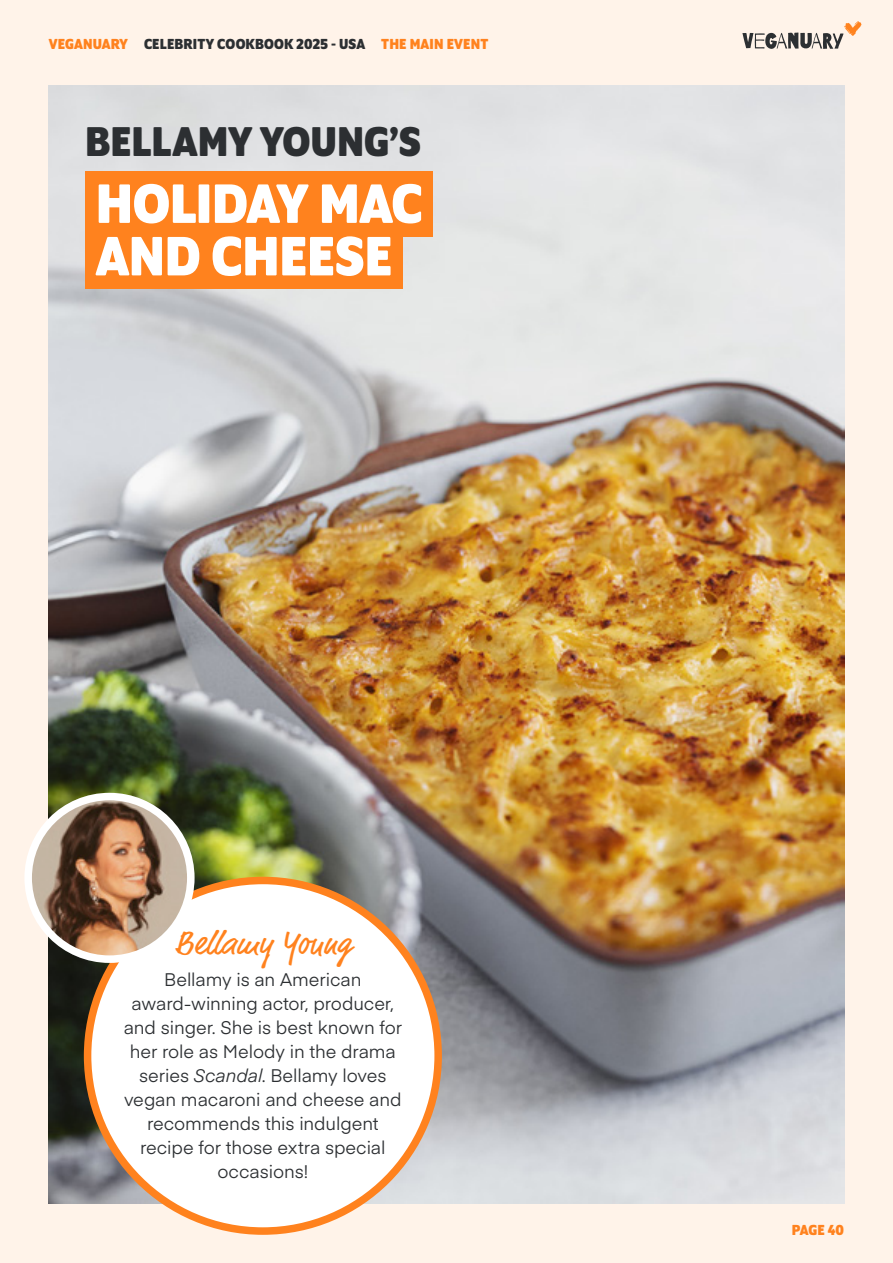
<style>
.page{position:relative;width:893px;height:1263px;background:#fff3e9}
.page>*{position:absolute;margin:0;border:0;box-sizing:border-box;transform-origin:0 0}
.Recipe_Title_-_Orange{font:700 60px "Program OT";letter-spacing:-.005em;color:#fff}
.Recipe_Author{font:700 45px "Program OT";color:#2c2f32}
.Bubble_Celebrity_Name{font:33px "Market Pro";color:#ff821e}
.Bubble_Celebrity_Bio{font:18px/24px "Eina 01";letter-spacing:-.005em;color:#2c2f32;text-align:center}
.t1{font:700 15.75px "Program OT";letter-spacing:.01em;color:#2c2f32}
.t2{font:700 15.75px "Program OT";letter-spacing:-.005em;color:#ff821e}
.s1{color:#ff821e}
.s2{font-style:italic}
</style>
<div class="page">
<img style="left:49px;top:85px;width:795px;height:1118px">
<svg style="left:742px;top:21px;width:119px;height:28px"></svg>
<div style="left:85px;top:171px;width:348px;height:66px;background:#ff821e"></div>
<div style="left:85px;top:224px;width:318px;height:65px;background:#ff821e"></div>
<div style="left:88px;top:880px;width:350px;height:351px;background:#fff;border-radius:50%"></div>
<div style="left:84px;top:877px;width:358px;height:358px;border:8px solid #ff821e;border-radius:50%"></div>
<svg style="left:28px;top:796px;width:163px;height:163px;background:#a18169"></svg>
<div style="left:24px;top:793px;width:171px;height:170px;border:8px solid #fff;border-radius:50%"></div>
<p class="t1" style="left:49px;top:35px;width:441px"><span class="s1">VEGANUARY</span> CELEBRITY COOKBOOK 2025 - USA <span class="s1">THE MAIN EVENT</span></p>
<p class="Recipe_Author" style="left:85px;top:116px;width:337px">BELLAMY YOUNG’S</p>
<p class="Recipe_Title_-_Orange" style="left:96px;top:169px;width:328px">HOLIDAY MAC</p>
<p class="Recipe_Title_-_Orange" style="left:96px;top:221px;width:298px">AND CHEESE</p>
<p class="Bubble_Celebrity_Name" style="left:175px;top:921px;width:178px">Bellamy Young</p>
<p class="Bubble_Celebrity_Bio" style="left:124px;top:966px;width:280px">Bellamy is an American award-winning actor, producer, and singer. She is best known for her role as Melody in the drama series <span class="s2">Scandal</span>. Bellamy loves vegan macaroni and cheese and recommends this indulgent recipe for those extra special occasions!</p>
<p class="t2" style="left:792px;top:1221px;width:54px">PAGE 40</p>
</div>
